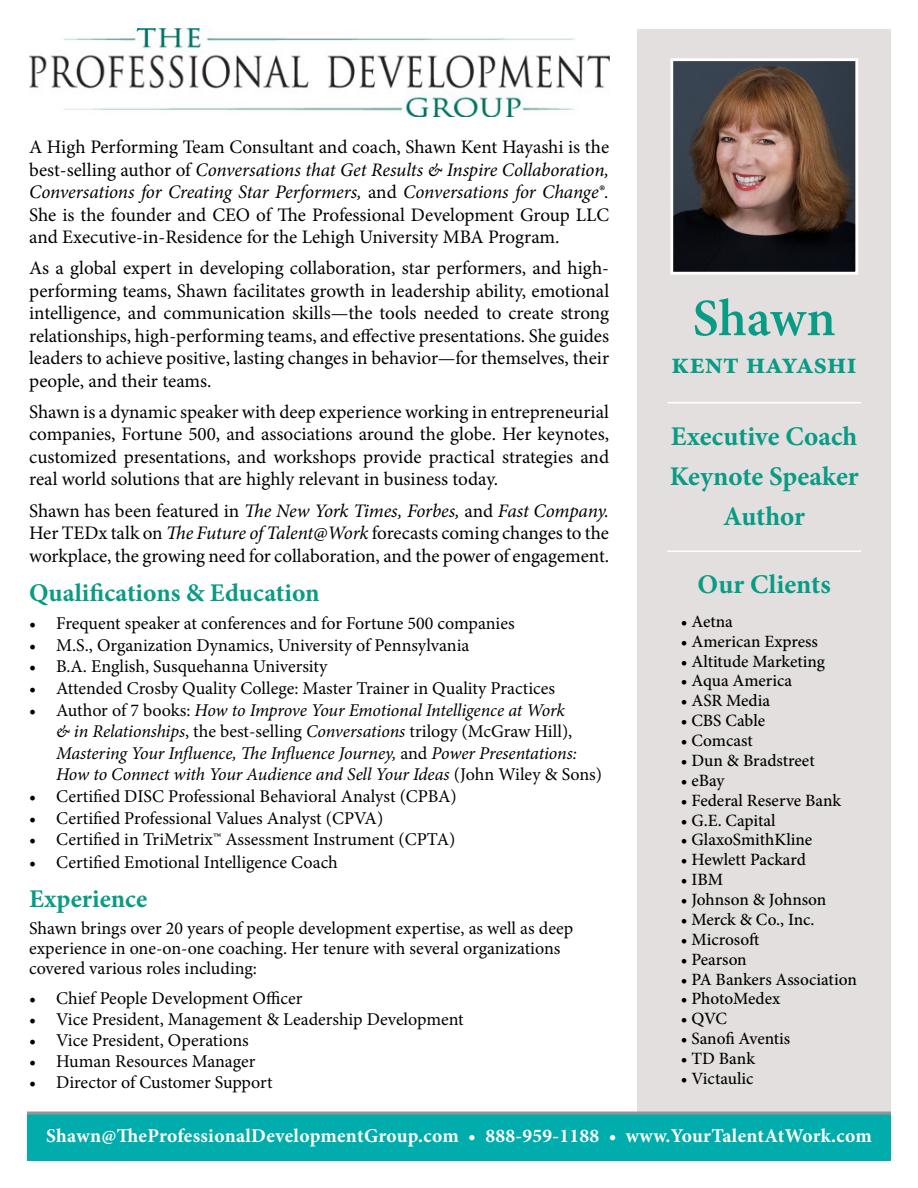
<style>
.page{position:relative;width:918px;height:1188px;background:#fff}
.page>*{position:absolute;margin:0;border:0;box-sizing:border-box;transform-origin:0 0}
.t1{font:600 52.5px "Minion Pro";letter-spacing:-.005em;color:#089b85}
.t2{font:700 30px "Minion Pro";letter-spacing:-.01em;color:#089b85}
.t3{font:700 27px "Minion Pro";color:#089b85}
.t4{font:700 25.5px "Minion Pro";letter-spacing:.005em;color:#089b85}
.t5{font:700 19.5px "Minion Pro";letter-spacing:.015em;color:#fff}
.t6{font:19.2px/22.5px "Minion Pro";letter-spacing:-.005em;color:#000;text-align:justify}
.t7{font:18px/20.2px "Minion Pro";color:#000}
.t8{font:italic 18px/21.6px "Minion Pro";letter-spacing:-.01em;color:#000}
.t9{font:500 17.25px "Minion Pro";color:#000}
.s1{font-style:italic}
.s2{font-style:normal}
</style>
<div class="page">
<img style="left:29px;top:29px;width:580px;height:88px">
<div style="left:638px;top:29px;width:253px;height:1132px;background:#e2dfde"></div>
<div style="left:27px;top:1114px;width:864px;height:47px;background:#00acac"></div>
<hr style="left:27px;top:1112px;width:864px;height:2px;background:#939598">
<svg style="left:670px;top:58px;width:188px;height:217px;background:#5c4c47"></svg>
<hr style="left:667px;top:402px;width:194px;height:1px;background:#fff">
<hr style="left:667px;top:550px;width:194px;height:2px;background:#fff">
<p class="t6" style="left:29px;top:136px;width:581px">A High Performing Team Consultant and coach, Shawn Kent Hayashi is the best-selling author of <span class="s1">Conversations that Get Results &amp; Inspire Collaboration, Conversations for Creating Star Performers,</span> and <span class="s1">Conversations for Change®.<br></span>She is the founder and CEO of The Professional Development Group LLC and Executive-in-Residence for the Lehigh University MBA Program.</p>
<p class="t6" style="left:29px;top:257px;width:582px">As a global expert in developing collaboration, star performers, and high&shy;performing teams, Shawn facilitates growth in leadership ability, emotional intelligence, and communication skills—the tools needed to create strong relationships, high-performing teams, and effective presentations. She guides leaders to achieve positive, lasting changes in behavior—for themselves, their people, and their teams.</p>
<p class="t6" style="left:29px;top:401px;width:581px">Shawn is a dynamic speaker with deep experience working in entrepreneurial companies, Fortune 500, and associations around the globe. Her keynotes, customized presentations, and workshops provide practical strategies and real world solutions that are highly relevant in business today.</p>
<p class="t6" style="left:29px;top:499px;width:582px">Shawn has been featured in <span class="s1">The New York Times, Forbes,</span> and <span class="s1">Fast Company.<br></span>Her TEDx talk on <span class="s1">The Future of Talent@Work</span> forecasts coming changes to the workplace, the growing need for collaboration, and the power of engagement.</p>
<p class="t4" style="left:29px;top:575px;width:292px">Qualifications &amp; Education</p>
<p class="t7" style="left:29px;top:613px;width:487px">• Frequent speaker at conferences and for Fortune 500 companies</p>
<p class="t7" style="left:29px;top:635px;width:442px">• M.S., Organization Dynamics, University of Pennsylvania</p>
<p class="t7" style="left:29px;top:657px;width:300px">• B.A. English, Susquehanna University</p>
<p class="t7" style="left:29px;top:678px;width:527px">• Attended Crosby Quality College: Master Trainer in Quality Practices</p>
<p class="t8" style="left:56px;top:699px;width:547px;text-indent:-27px"><span class="s2">• Author of 7 books:</span> How to Improve Your Emotional Intelligence at Work<br>&amp; in Relationships<span class="s2">, the best-selling</span> Conversations <span class="s2">trilogy (McGraw Hill), </span>Mastering Your Influence, The Influence Journey, <span class="s2">and</span> Power Presentations:<br>How to Connect with Your Audience and Sell Your Ideas <span class="s2">(John Wiley &amp; Sons)</span></p>
<p class="t7" style="left:29px;top:786px;width:429px">• Certified DISC Professional Behavioral Analyst (CPBA)</p>
<p class="t7" style="left:29px;top:808px;width:356px">• Certified Professional Values Analyst (CPVA)</p>
<p class="t7" style="left:29px;top:829px;width:428px">• Certified in TriMetrix™ Assessment Instrument (CPTA)</p>
<p class="t7" style="left:29px;top:852px;width:310px">• Certified Emotional Intelligence Coach</p>
<p class="t4" style="left:29px;top:881px;width:120px">Experience</p>
<p class="t7" style="left:29px;top:918px;width:546px">Shawn brings over 20 years of people development expertise, as well as deep experience in one-on-one coaching. Her tenure with several organizations covered various roles including:</p>
<p class="t7" style="left:29px;top:988px;width:275px">• Chief People Development Officer</p>
<p class="t7" style="left:29px;top:1009px;width:436px">• Vice President, Management &amp; Leadership Development</p>
<p class="t7" style="left:29px;top:1030px;width:221px">• Vice President, Operations</p>
<p class="t7" style="left:29px;top:1051px;width:228px">• Human Resources Manager</p>
<p class="t7" style="left:29px;top:1072px;width:245px">• Director of Customer Support</p>
<p class="t1" style="left:693px;top:282px;width:145px">Shawn</p>
<p class="t2" style="left:671px;top:343px;width:187px">kent hayashi</p>
<p class="t3" style="left:671px;top:418px;width:188px">Executive Coach</p>
<p class="t3" style="left:670px;top:457px;width:190px">Keynote Speaker</p>
<p class="t3" style="left:723px;top:497px;width:83px">Author</p>
<p class="t3" style="left:698px;top:566px;width:135px">Our Clients</p>
<p class="t9" style="left:681px;top:610px;width:54px">• Aetna</p>
<p class="t9" style="left:681px;top:629px;width:139px">• American Express</p>
<p class="t9" style="left:681px;top:649px;width:146px">• Altitude Marketing</p>
<p class="t9" style="left:681px;top:669px;width:113px">• Aqua America</p>
<p class="t9" style="left:681px;top:689px;width:91px">• ASR Media</p>
<p class="t9" style="left:681px;top:709px;width:86px">• CBS Cable</p>
<p class="t9" style="left:681px;top:729px;width:73px">• Comcast</p>
<p class="t9" style="left:681px;top:749px;width:135px">• Dun &amp; Bradstreet</p>
<p class="t9" style="left:681px;top:769px;width:45px">• eBay</p>
<p class="t9" style="left:681px;top:788px;width:162px">• Federal Reserve Bank</p>
<p class="t9" style="left:681px;top:808px;width:96px">• G.E. Capital</p>
<p class="t9" style="left:681px;top:828px;width:133px">• GlaxoSmithKline</p>
<p class="t9" style="left:681px;top:848px;width:127px">• Hewlett Packard</p>
<p class="t9" style="left:681px;top:868px;width:44px">• IBM</p>
<p class="t9" style="left:681px;top:888px;width:147px">• Johnson &amp; Johnson</p>
<p class="t9" style="left:681px;top:908px;width:135px">• Merck &amp; Co., Inc.</p>
<p class="t9" style="left:681px;top:928px;width:80px">• Microsoft</p>
<p class="t9" style="left:681px;top:947px;width:67px">• Pearson</p>
<p class="t9" style="left:681px;top:967px;width:178px">• PA Bankers Association</p>
<p class="t9" style="left:681px;top:987px;width:101px">• PhotoMedex</p>
<p class="t9" style="left:681px;top:1007px;width:48px">• QVC</p>
<p class="t9" style="left:681px;top:1027px;width:111px">• Sanofi Aventis</p>
<p class="t9" style="left:681px;top:1047px;width:76px">• TD Bank</p>
<p class="t9" style="left:681px;top:1067px;width:74px">• Victaulic</p>
<p class="t5" style="left:46px;top:1122px;width:827px">Shawn@TheProfessionalDevelopmentGroup.com • 888-959-1188 • www.YourTalentAtWork.com</p>
</div>
